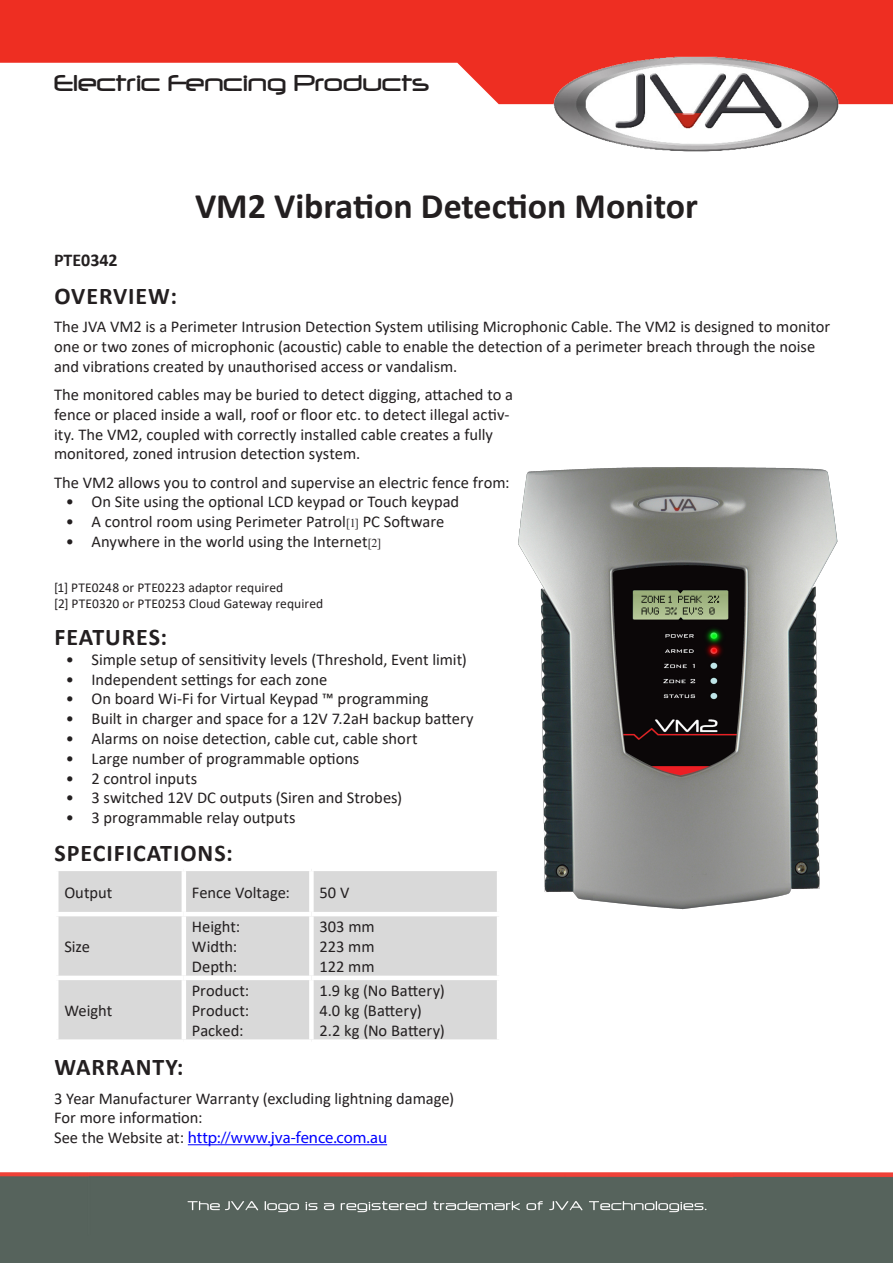
<style>
.page{position:relative;width:893px;height:1263px;background:#fff}
.page>*{position:absolute;margin:0;border:0;box-sizing:border-box;transform-origin:0 0}
.JVA_Product_Page_Tit{font:700 36px "Calibri";color:#231f20}
.t1{font:27px "Neuropol";color:#231f20}
.JVA_Heading_1{font:700 24px "Calibri";letter-spacing:.04em;color:#231f20}
.JVA_Product_Page_Hea{font:700 18px "Calibri";color:#231f20}
.JVA_Basic_Paragraph{font:16.5px/19.8px "Calibri";color:#231f20}
.JVA_Superscript{font:13.5px "Calibri";letter-spacing:.005em;color:#231f20}
.s1{font-family:"Times New Roman";font-size:12px}
.s2{font-family:"Myriad Pro";color:#00f}
</style>
<div class="page">
<svg style="left:0;top:0;width:893px;height:104px;fill:#ee2e22"></svg>
<img style="left:0;top:1172px;width:893px;height:91px">
<img style="left:533px;top:40px;width:326px;height:112px">
<hr style="left:188px;top:1144px;width:199px;height:1px;background:#00f">
<div style="left:58px;top:871px;width:439px;height:168px;background:#d9d9d9"></div>
<hr style="left:54px;top:912px;width:130px;height:4px;background:#fff">
<hr style="left:184px;top:912px;width:127px;height:4px;background:#fff">
<hr style="left:311px;top:912px;width:190px;height:4px;background:#fff">
<hr style="left:54px;top:976px;width:130px;height:4px;background:#fff">
<hr style="left:184px;top:976px;width:127px;height:4px;background:#fff">
<hr style="left:311px;top:976px;width:190px;height:4px;background:#fff">
<hr style="left:182px;top:871px;width:4px;height:41px;background:#fff">
<div style="left:309px;top:871px;width:5px;height:41px;background:#fff"></div>
<hr style="left:182px;top:916px;width:4px;height:60px;background:#fff">
<div style="left:309px;top:916px;width:5px;height:60px;background:#fff"></div>
<hr style="left:182px;top:980px;width:4px;height:59px;background:#fff">
<div style="left:309px;top:980px;width:5px;height:59px;background:#fff"></div>
<img style="left:518px;top:467px;width:320px;height:443px">
<h2 class="t1" style="left:54px;top:69px;width:377px">Electric Fencing Products</h2>
<p class="JVA_Product_Page_Tit" style="left:195px;top:181px;width:504px">VM2 Vibration Detection Monitor</p>
<p class="JVA_Product_Page_Hea" style="left:54px;top:248px;width:65px">PTE0342</p>
<p class="JVA_Heading_1" style="left:54px;top:279px;width:124px">OVERVIEW:</p>
<p class="JVA_Basic_Paragraph" style="left:54px;top:316px;width:778px">The JVA VM2 is a Perimeter Intrusion Detection System utilising Microphonic Cable. The VM2 is designed to monitor one or two zones of microphonic (acoustic) cable to enable the detection of a perimeter breach through the noise and vibrations created by unauthorised access or vandalism.</p>
<p class="JVA_Basic_Paragraph" style="left:54px;top:384px;width:461px">The monitored cables may be buried to detect digging, attached to a fence or placed inside a wall, roof or floor etc. to detect illegal activ&shy;ity. The VM2, coupled with correctly installed cable creates a fully monitored, zoned intrusion detection system.</p>
<p class="JVA_Basic_Paragraph" style="left:54px;top:472px;width:457px">The VM2 allows you to control and supervise an electric fence from:</p>
<p class="JVA_Basic_Paragraph" style="left:66px;top:492px;width:395px">• On Site using the optional LCD keypad or Touch keypad</p>
<p class="JVA_Basic_Paragraph" style="left:66px;top:511px;width:380px">• A control room using Perimeter Patrol<span class="s1">[1]</span> PC Software</p>
<p class="JVA_Basic_Paragraph" style="left:66px;top:531px;width:317px">• Anywhere in the world using the Internet<span class="s1">[2]</span></p>
<p class="JVA_Superscript" style="left:54px;top:578px;width:231px">[1] PTE0248 or PTE0223 adaptor required</p>
<p class="JVA_Superscript" style="left:54px;top:594px;width:271px">[2] PTE0320 or PTE0253 Cloud Gateway required</p>
<p class="JVA_Heading_1" style="left:54px;top:620px;width:114px">FEATURES:</p>
<p class="JVA_Basic_Paragraph" style="left:66px;top:649px;width:402px">• Simple setup of sensitivity levels (Threshold, Event limit)</p>
<p class="JVA_Basic_Paragraph" style="left:66px;top:669px;width:263px">• Independent settings for each zone</p>
<p class="JVA_Basic_Paragraph" style="left:66px;top:689px;width:364px">• On board Wi-Fi for Virtual Keypad ™ programming</p>
<p class="JVA_Basic_Paragraph" style="left:66px;top:708px;width:409px">• Built in charger and space for a 12V 7.2aH backup battery</p>
<p class="JVA_Basic_Paragraph" style="left:66px;top:728px;width:353px">• Alarms on noise detection, cable cut, cable short</p>
<p class="JVA_Basic_Paragraph" style="left:66px;top:748px;width:295px">• Large number of programmable options</p>
<p class="JVA_Basic_Paragraph" style="left:66px;top:768px;width:133px">• 2 control inputs</p>
<p class="JVA_Basic_Paragraph" style="left:66px;top:788px;width:338px">• 3 switched 12V DC outputs (Siren and Strobes)</p>
<p class="JVA_Basic_Paragraph" style="left:66px;top:807px;width:231px">• 3 programmable relay outputs</p>
<p class="JVA_Heading_1" style="left:54px;top:836px;width:180px">SPECIFICATIONS:</p>
<p class="JVA_Basic_Paragraph" style="left:64px;top:882px;width:50px">Output</p>
<p class="JVA_Basic_Paragraph" style="left:192px;top:882px;width:100px">Fence Voltage:</p>
<p class="JVA_Basic_Paragraph" style="left:320px;top:882px;width:31px">50 V</p>
<p class="JVA_Basic_Paragraph" style="left:64px;top:936px;width:27px">Size</p>
<p class="JVA_Basic_Paragraph" style="left:64px;top:1000px;width:49px">Weight</p>
<p class="JVA_Basic_Paragraph" style="left:192px;top:916px;width:50px">Height:<br>Width:<br>Depth:</p>
<p class="JVA_Basic_Paragraph" style="left:320px;top:916px;width:57px;text-align:justify">303 mm 223 mm 122 mm</p>
<p class="JVA_Basic_Paragraph" style="left:192px;top:980px;width:59px;text-align:justify">Product:<br>Product:<br>Packed:</p>
<p class="JVA_Basic_Paragraph" style="left:320px;top:980px;width:127px">1.9 kg (No Battery)<br>4.0 kg (Battery)<br>2.2 kg (No Battery)</p>
<p class="JVA_Heading_1" style="left:54px;top:1050px;width:130px">WARRANTY:</p>
<p class="JVA_Basic_Paragraph" style="left:54px;top:1088px;width:401px">3 Year Manufacturer Warranty (excluding lightning damage)<br>For more information:<br>See the Website at: <span class="s2">http://www.jva-fence.com.au</span></p>
</div>
